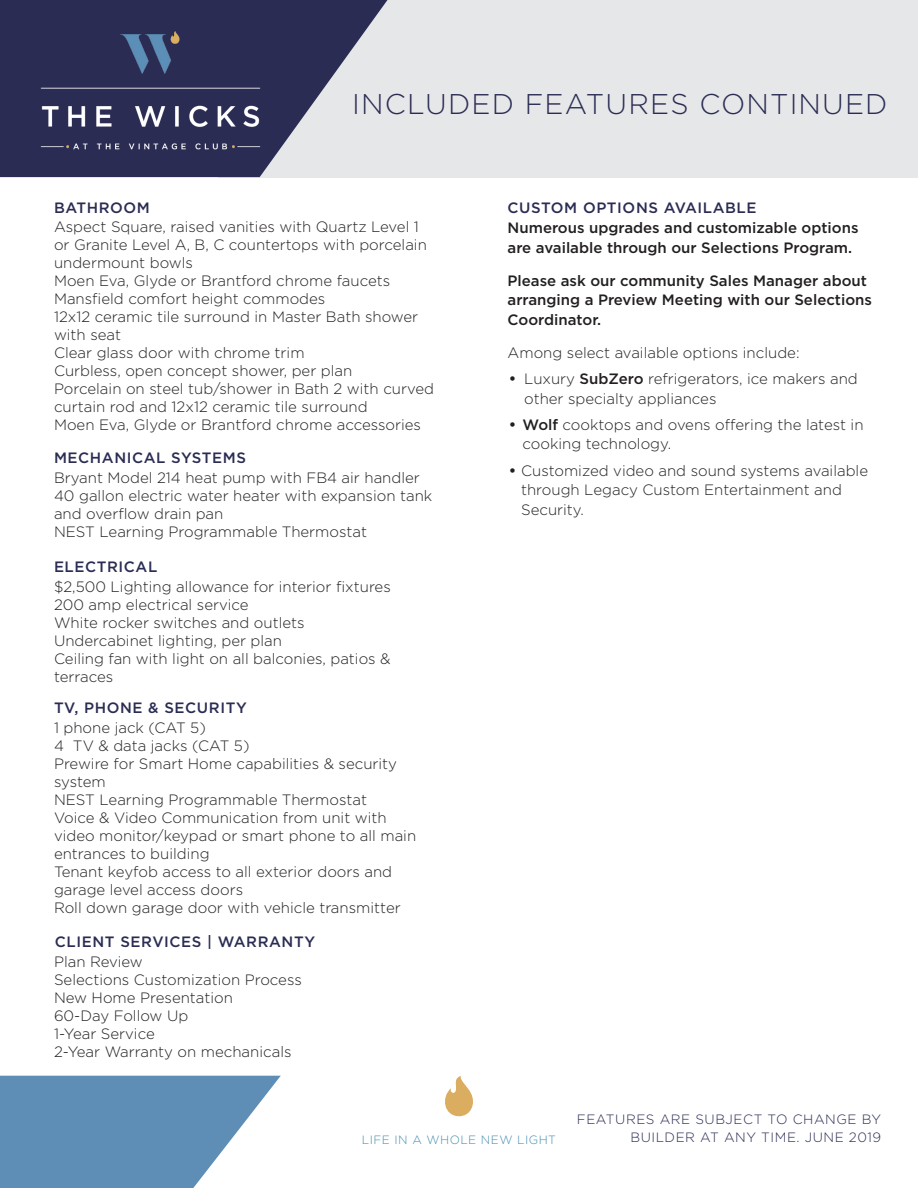
<style>
.page{position:relative;width:918px;height:1188px;background:#fff}
.page>*{position:absolute;margin:0;border:0;box-sizing:border-box;transform-origin:0 0}
.t1{font:300 28.5px "Gotham HTF";letter-spacing:.04em;color:#2a2c53}
.t2{font:300 15px/18px "Gotham HTF";color:#231f20}
.t3{font:500 15px/19.5px "Gotham HTF";color:#231f20}
.t4{font:500 15px "Gotham HTF";letter-spacing:.04em;color:#2a2c53}
.t5{font:300 13.5px/18px "Gotham HTF";letter-spacing:.04em;color:#2a2c53;text-align:right}
.t6{font:300 12px "Gotham HTF";letter-spacing:.04em;color:#4790af}
.s1{font-weight:500}
</style>
<div class="page">
<svg style="left:0;top:1076px;width:281px;height:112px"></svg>
<div style="left:218px;top:0;width:700px;height:177px;background:#e6e7e9"></div>
<svg style="left:445px;top:1076px;width:28px;height:41px"></svg>
<svg style="left:0;top:0;width:387px;height:177px;fill:#2a2c53"></svg>
<img style="left:41px;top:31px;width:219px;height:118px">
<p class="t4" style="left:54px;top:199px;width:98px">BATHROOM</p>
<h1 class="t1" style="left:352px;top:88px;width:537px">INCLUDED FEATURES CONTINUED</h1>
<p class="t4" style="left:508px;top:199px;width:250px">CUSTOM OPTIONS AVAILABLE</p>
<p class="t2" style="left:54px;top:217px;width:382px">Aspect Square, raised vanities with Quartz Level 1 or Granite Level A, B, C countertops with porcelain undermount bowls<br>Moen Eva, Glyde or Brantford chrome faucets Mansfield comfort height commodes<br>12x12 ceramic tile surround in Master Bath shower with seat<br>Clear glass door with chrome trim<br>Curbless, open concept shower, per plan<br>Porcelain on steel tub/shower in Bath 2 with curved curtain rod and 12x12 ceramic tile surround<br>Moen Eva, Glyde or Brantford chrome accessories</p>
<p class="t4" style="left:54px;top:449px;width:194px">MECHANICAL SYSTEMS</p>
<p class="t2" style="left:54px;top:469px;width:380px">Bryant Model 214 heat pump with FB4 air handler 40 gallon electric water heater with expansion tank and overflow drain pan<br>NEST Learning Programmable Thermostat</p>
<p class="t4" style="left:54px;top:558px;width:105px">ELECTRICAL</p>
<p class="t2" style="left:54px;top:578px;width:338px">$2,500 Lighting allowance for interior fixtures 200 amp electrical service<br>White rocker switches and outlets Undercabinet lighting, per plan<br>Ceiling fan with light on all balconies, patios &amp; terraces</p>
<p class="t4" style="left:54px;top:699px;width:194px">TV, PHONE &amp; SECURITY</p>
<p class="t2" style="left:54px;top:719px;width:364px">1 phone jack (CAT 5)<br>4 TV &amp; data jacks (CAT 5)<br>Prewire for Smart Home capabilities &amp; security system<br>NEST Learning Programmable Thermostat<br>Voice &amp; Video Communication from unit with video monitor/keypad or smart phone to all main entrances to building<br>Tenant keyfob access to all exterior doors and garage level access doors<br>Roll down garage door with vehicle transmitter</p>
<p class="t4" style="left:55px;top:933px;width:262px">CLIENT SERVICES | WARRANTY</p>
<p class="t2" style="left:54px;top:953px;width:249px">Plan Review<br>Selections Customization Process<br>New Home Presentation<br>60-Day Follow Up<br>1-Year Service<br>2-Year Warranty on mechanicals</p>
<p class="t3" style="left:508px;top:218px;width:352px">Numerous upgrades and customizable options are available through our Selections Program.</p>
<p class="t3" style="left:508px;top:270px;width:366px">Please ask our community Sales Manager about arranging a Preview Meeting with our Selections<br>Coordinator.</p>
<p class="t2" style="left:508px;top:343px;width:294px">Among select available options include:</p>
<p class="t2" style="left:524px;top:369px;width:335px;line-height:19.5px;text-indent:-15px">• Luxury <span class="s1">SubZero</span> refrigerators, ice makers and other specialty appliances</p>
<p class="t2" style="left:523px;top:415px;width:342px;line-height:19.5px;text-indent:-14px">• <span class="s1">Wolf</span> cooktops and ovens offering the latest in cooking technology.</p>
<p class="t2" style="left:521px;top:460px;width:349px;line-height:19.5px;text-indent:-12px">• Customized video and sound systems available through Legacy Custom Entertainment and<br>Security.</p>
<p class="t6" style="left:362px;top:1133px;width:196px">LIFE IN A WHOLE NEW LIGHT</p>
<p class="t5" style="left:577px;top:1110px;width:306px">FEATURES ARE SUBJECT TO CHANGE BY<br>BUILDER AT ANY TIME. JUNE 2019</p>
</div>
